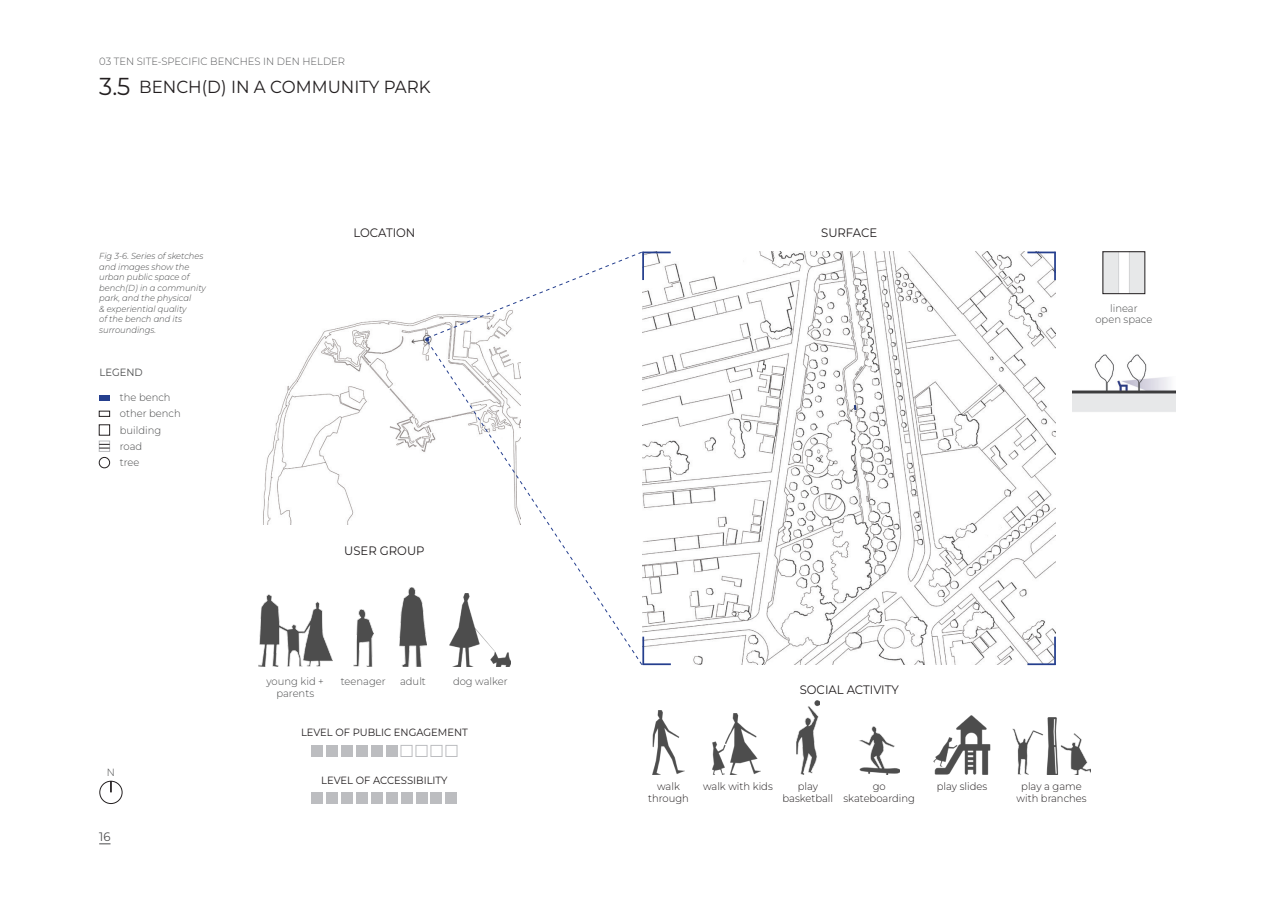
<style>
.page{position:relative;width:1275px;height:903px;background:#fff}
.page>*{position:absolute;margin:0;border:0;box-sizing:border-box;transform-origin:0 0}
.t1{font:17.5px "Montserrat";color:#231f20;scale:.95 1}
.t2{font:12.25px "Montserrat";color:#231f20;scale:.95 1}
.t3{font:12.25px "Montserrat";color:#4b4c4d;scale:.95 1}
.t4{font:300 10.5px "Montserrat";color:#4b4c4d;scale:.95 1}
.t5{font:300 10.5px "Montserrat";color:#231f20;scale:.95 1}
.t6{font:10.5px "Montserrat";color:#231f20;scale:.95 1}
.t7{font:300 10.5px "Montserrat";color:#57585a;scale:.95 1}
.t8{font:10.5px "Montserrat";color:#4b4c4d;scale:.95 1}
.t9{font:italic 300 8.75px/10.5px "Montserrat";color:#4b4c4d;scale:.95 1}
.s1{font-size:24.5px}
</style>
<div class="page">
<img style="left:643px;top:252px;width:413px;height:413px">
<img style="left:263px;top:319px;width:163px;height:205px">
<div style="left:99px;top:425px;width:11px;height:10px;border:1px solid #231f20"></div>
<div style="left:99px;top:457px;width:11px;height:11px;border:1px solid #231f20;border-radius:50%"></div>
<div style="left:99px;top:395px;width:11px;height:5px;background:#253f8e"></div>
<div style="left:99px;top:411px;width:11px;height:6px;border:1px solid #231f20"></div>
<div style="left:99px;top:441px;width:11px;height:11px;border:1px solid #bcbdc0"></div>
<svg style="left:99px;top:444px;width:11px;height:5px"></svg>
<div style="left:100px;top:781px;width:22px;height:23px;border:1px solid #231f20;border-radius:50%"></div>
<svg style="left:110px;top:781px;width:2px;height:11px"></svg>
<img style="left:1072px;top:354px;width:104px;height:58px">
<img style="left:1105px;top:254px;width:38px;height:38px">
<hr style="left:643px;top:663px;width:28px;height:2px;background:#253f8e">
<hr style="left:642px;top:637px;width:2px;height:28px;background:#253f8e">
<svg style="left:1027px;top:252px;width:27px;height:1px"></svg>
<hr style="left:1054px;top:252px;width:2px;height:28px;background:#253f8e">
<hr style="left:1027px;top:663px;width:29px;height:2px;background:#253f8e">
<hr style="left:1054px;top:637px;width:2px;height:28px;background:#253f8e">
<svg style="left:425px;top:251px;width:246px;height:91px"></svg>
<svg style="left:426px;top:340px;width:217px;height:326px"></svg>
<img style="left:652px;top:710px;width:33px;height:65px">
<img style="left:859px;top:727px;width:41px;height:48px">
<img style="left:713px;top:713px;width:47px;height:62px">
<img style="left:796px;top:700px;width:24px;height:75px">
<img style="left:933px;top:715px;width:58px;height:60px">
<img style="left:1012px;top:717px;width:79px;height:58px">
<img style="left:353px;top:609px;width:20px;height:57px">
<img style="left:450px;top:593px;width:61px;height:73px">
<img style="left:258px;top:595px;width:74px;height:71px">
<img style="left:400px;top:587px;width:26px;height:79px">
<div style="left:311px;top:745px;width:11px;height:11px;background:#bcbdc0"></div>
<div style="left:401px;top:745px;width:11px;height:12px;border:1px solid #bcbdc0"></div>
<div style="left:356px;top:745px;width:11px;height:11px;background:#bcbdc0"></div>
<div style="left:446px;top:745px;width:11px;height:12px;border:1px solid #bcbdc0"></div>
<div style="left:326px;top:745px;width:11px;height:11px;background:#bcbdc0"></div>
<div style="left:341px;top:745px;width:11px;height:11px;background:#bcbdc0"></div>
<div style="left:416px;top:745px;width:11px;height:12px;border:1px solid #bcbdc0"></div>
<div style="left:371px;top:745px;width:11px;height:11px;background:#bcbdc0"></div>
<div style="left:431px;top:745px;width:11px;height:12px;border:1px solid #bcbdc0"></div>
<div style="left:386px;top:745px;width:11px;height:11px;background:#bcbdc0"></div>
<div style="left:311px;top:792px;width:11px;height:12px;background:#bcbdc0"></div>
<div style="left:401px;top:792px;width:11px;height:12px;background:#bcbdc0"></div>
<div style="left:356px;top:792px;width:11px;height:12px;background:#bcbdc0"></div>
<div style="left:326px;top:793px;width:11px;height:11px;background:#bcbdc0"></div>
<div style="left:416px;top:792px;width:11px;height:12px;background:#bcbdc0"></div>
<div style="left:431px;top:793px;width:11px;height:11px;background:#bcbdc0"></div>
<div style="left:446px;top:793px;width:11px;height:11px;background:#bcbdc0"></div>
<div style="left:371px;top:792px;width:11px;height:12px;background:#bcbdc0"></div>
<div style="left:341px;top:792px;width:11px;height:12px;background:#bcbdc0"></div>
<div style="left:386px;top:792px;width:11px;height:12px;background:#bcbdc0"></div>
<svg style="left:99px;top:843px;width:12px;height:1px"></svg>
<p class="t7" style="left:99px;top:55px;width:260px">03 TEN SITE-SPECIFIC BENCHES IN DEN HELDER</p>
<p class="t1" style="left:99px;top:75px;width:350px"><span class="s1">3.5</span> BENCH(D) IN A COMMUNITY PARK</p>
<p class="t9" style="left:99px;top:251px;width:114px">Fig 3-6. Series of sketches and images show the urban public space of bench(D) in a community park, and the physical<br>&amp; experiential quality<br>of the bench and its surroundings.</p>
<p class="t8" style="left:100px;top:365px;width:47px">LEGEND</p>
<p class="t4" style="left:120px;top:390px;width:55px">the bench</p>
<p class="t4" style="left:120px;top:407px;width:66px">other bench</p>
<p class="t4" style="left:120px;top:423px;width:45px">building</p>
<p class="t4" style="left:120px;top:456px;width:22px">tree</p>
<p class="t4" style="left:120px;top:439px;width:25px">road</p>
<p class="t4" style="left:107px;top:765px;width:10px">N</p>
<p class="t3" style="left:99px;top:829px;width:13px">16</p>
<p class="t2" style="left:353px;top:224px;width:67px">LOCATION</p>
<p class="t2" style="left:344px;top:542px;width:86px">USER GROUP</p>
<p class="t4" style="left:266px;top:674px;width:62px">young kid +</p>
<p class="t4" style="left:453px;top:674px;width:59px">dog walker</p>
<p class="t4" style="left:276px;top:686px;width:41px">parents</p>
<p class="t4" style="left:341px;top:674px;width:49px">teenager</p>
<p class="t4" style="left:400px;top:674px;width:29px">adult</p>
<p class="t6" style="left:301px;top:725px;width:177px">LEVEL OF PUBLIC ENGAGEMENT</p>
<p class="t6" style="left:321px;top:773px;width:135px">LEVEL OF ACCESSIBILITY</p>
<p class="t2" style="left:821px;top:225px;width:61px">SURFACE</p>
<p class="t4" style="left:1110px;top:302px;width:30px">linear</p>
<p class="t4" style="left:1095px;top:312px;width:61px">open space</p>
<p class="t2" style="left:800px;top:681px;width:106px">SOCIAL ACTIVITY</p>
<p class="t5" style="left:657px;top:779px;width:25px">walk</p>
<p class="t5" style="left:648px;top:791px;width:44px">through</p>
<p class="t5" style="left:703px;top:779px;width:75px">walk with kids</p>
<p class="t5" style="left:798px;top:779px;width:23px">play</p>
<p class="t5" style="left:783px;top:791px;width:55px">basketball</p>
<p class="t5" style="left:873px;top:779px;width:15px">go</p>
<p class="t5" style="left:843px;top:791px;width:77px">skateboarding</p>
<p class="t5" style="left:937px;top:779px;width:54px">play slides</p>
<p class="t5" style="left:1021px;top:779px;width:65px">play a game</p>
<p class="t5" style="left:1016px;top:791px;width:75px">with branches</p>
</div>
